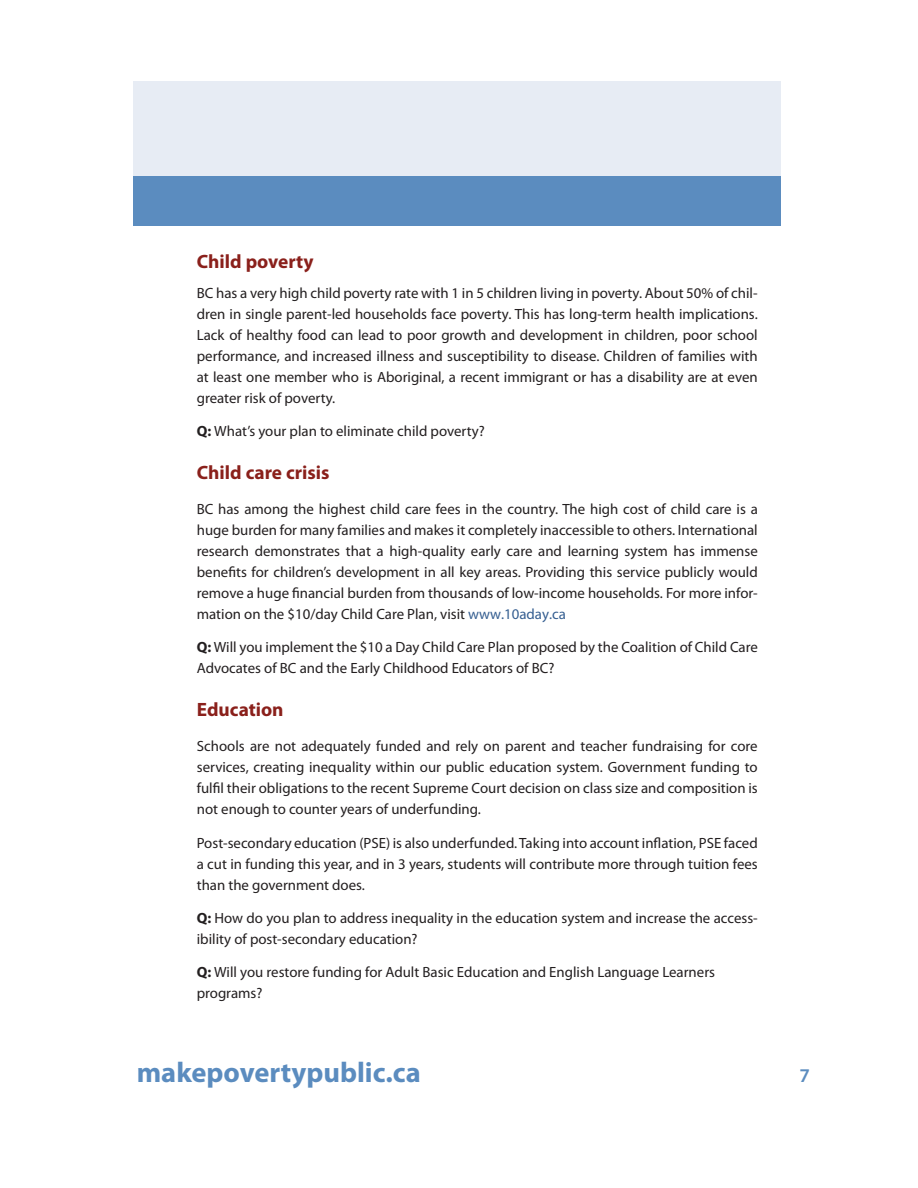
<style>
.page{position:relative;width:918px;height:1188px;background:#fff}
.page>*{position:absolute;margin:0;border:0;box-sizing:border-box;transform-origin:0 0}
.t1{font:700 28.5px "Myriad Pro";color:#5b8cbf}
.t2{font:600 19.5px "Myriad Pro";color:#5b8cbf}
.head_3_1p4_indent{font:700 19.35px "Myriad Pro";color:#8a201b}
.body_text_1p4_indent{font:14.85px/21px "Myriad Pro";color:#231f20;text-align:justify}
.s1{font-weight:700}
.s2{color:#365f91}
</style>
<div class="page">
<div style="left:134px;top:81px;width:648px;height:129px;background:#e7ecf4"></div>
<div style="left:134px;top:176px;width:648px;height:50px;background:#5b8cbf"></div>
<p class="head_3_1p4_indent" style="left:197px;top:250px;width:118px">Child poverty</p>
<p class="body_text_1p4_indent" style="left:197px;top:283px;width:563px">BC has a very high child poverty rate with 1 in 5 children living in poverty. About 50% of chil&shy;dren in single parent-led households face poverty. This has long-term health implications.<br>Lack of healthy food can lead to poor growth and development in children, poor school performance, and increased illness and susceptibility to disease. Children of families with at least one member who is Aboriginal, a recent immigrant or has a disability are at even greater risk of poverty.</p>
<p class="body_text_1p4_indent" style="left:197px;top:421px;width:290px"><span class="s1">Q:</span> What’s your plan to eliminate child poverty?</p>
<p class="head_3_1p4_indent" style="left:197px;top:462px;width:134px">Child care crisis</p>
<p class="body_text_1p4_indent" style="left:197px;top:499px;width:563px">BC has among the highest child care fees in the country. The high cost of child care is a huge burden for many families and makes it completely inaccessible to others. International research demonstrates that a high-quality early care and learning system has immense benefits for children’s development in all key areas. Providing this service publicly would remove a huge financial burden from thousands of low-income households. For more infor&shy;mation on the $10/day Child Care Plan, visit <span class="s2">www.10aday.ca</span></p>
<p class="body_text_1p4_indent" style="left:197px;top:637px;width:563px"><span class="s1">Q:</span> Will you implement the $10 a Day Child Care Plan proposed by the Coalition of Child Care<br>Advocates of BC and the Early Childhood Educators of BC?</p>
<p class="head_3_1p4_indent" style="left:197px;top:699px;width:88px">Education</p>
<p class="body_text_1p4_indent" style="left:197px;top:736px;width:563px">Schools are not adequately funded and rely on parent and teacher fundraising for core services, creating inequality within our public education system. Government funding to fulfil their obligations to the recent Supreme Court decision on class size and composition is not enough to counter years of underfunding.</p>
<p class="body_text_1p4_indent" style="left:197px;top:833px;width:562px">Post-secondary education (PSE) is also underfunded. Taking into account inflation, PSE faced a cut in funding this year, and in 3 years, students will contribute more through tuition fees than the government does.</p>
<p class="body_text_1p4_indent" style="left:197px;top:908px;width:563px"><span class="s1">Q:</span> How do you plan to address inequality in the education system and increase the access&shy;ibility of post-secondary education?</p>
<p class="body_text_1p4_indent" style="left:197px;top:962px;width:520px"><span class="s1">Q:</span> Will you restore funding for Adult Basic Education and English Language Learners programs?</p>
<h1 class="t1" style="left:137px;top:1056px;width:285px">makepovertypublic.ca</h1>
<h2 class="t2" style="left:800px;top:1065px;width:12px">7</h2>
</div>
